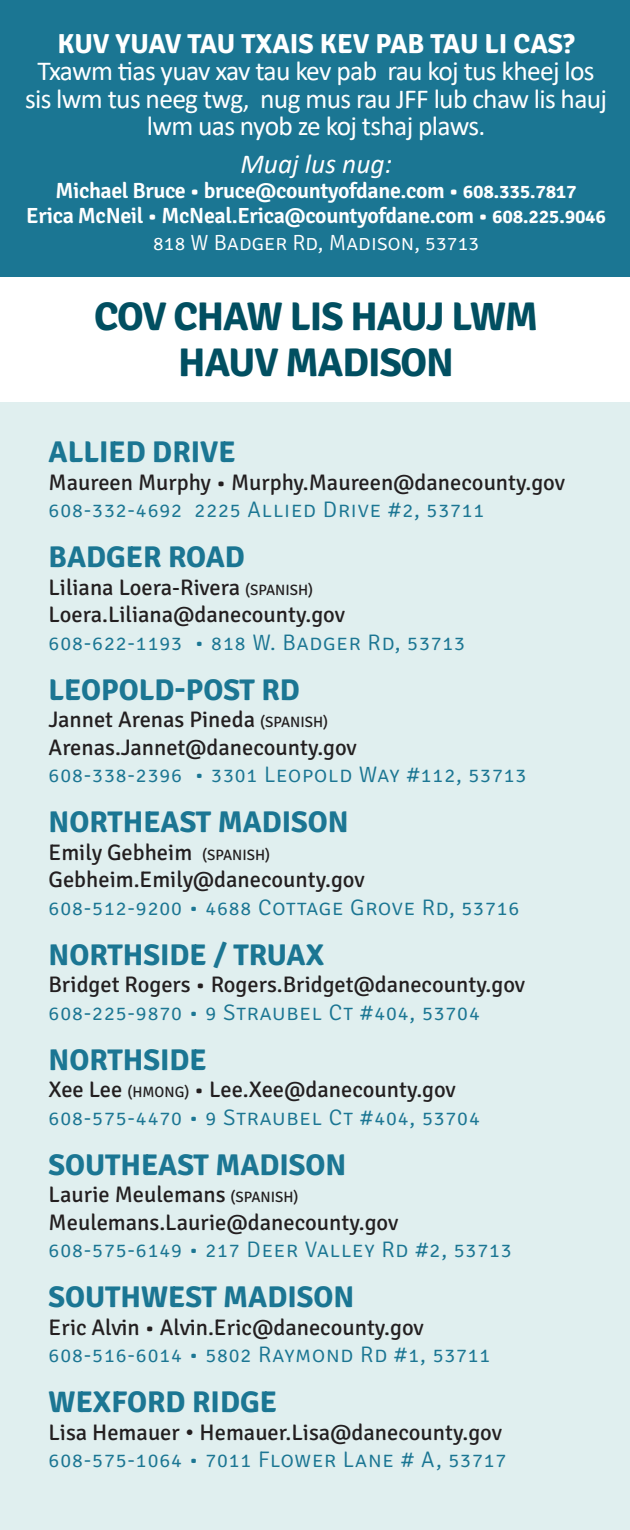
<style>
.page{position:relative;width:630px;height:1530px;background:#fff}
.page>*{position:absolute;margin:0;border:0;box-sizing:border-box;transform-origin:0 0}
.t1{font:700 40px/45.5px "Signika";letter-spacing:-.025em;color:#014f61;text-align:center}
.t2{font:700 30px "Signika";color:#1b7693}
.t3{font:27.5px/27.5px "Calibri";letter-spacing:-.025em;color:#fff;text-align:center}
.t4{font:700 27.5px "Signika";color:#fff}
.t5{font:italic 27.5px "Calibri";color:#fff}
.t6{font:22.5px/27.5px "Signika";color:#231f20}
.t7{font:300 22.5px/27.5px "Signika";letter-spacing:.04em;color:#1b7693}
.t8{font:600 22px/25px "Signika";letter-spacing:-.02em;color:#fff;text-align:center}
.t9{font:300 22px "Signika";letter-spacing:.01em;color:#fff}
.s1{font-size:15px}
.s2{font-weight:400;color:#231f20}
.s3{font-weight:400;font-size:15px;color:#231f20}
.s4{font-family:"Microsoft Sans Serif"}
.s5{font-weight:300;color:#1b7693}
</style>
<div class="page">
<div style="left:0;top:276px;width:630px;height:1254px;background:#e0efef"></div>
<div style="left:0;top:248px;width:630px;height:154px;background:#fff"></div>
<div style="left:0;top:0;width:630px;height:277px;background:#1b7693"></div>
<p class="t4" style="left:57px;top:21px;width:519px">KUV YUAV TAU TXAIS KEV PAB TAU LI CAS?</p>
<p class="t3" style="left:25px;top:57px;width:584px">Txawm tias yuav xav tau kev pab rau koj tus kheej los sis lwm tus neeg twg, nug mus rau JFF lub chaw lis hauj lwm uas nyob ze koj tshaj plaws.</p>
<p class="t5" style="left:240px;top:145px;width:153px">Muaj lus nug:</p>
<p class="t8" style="left:26px;top:176px;width:581px">Michael Bruce • bruce@countyofdane.com • 608.335.7817<br>Erica McNeil • McNeal.Erica@countyofdane.com • 608.225.9046</p>
<p class="t9" style="left:153px;top:227px;width:328px">818 W BADGER RD, MADISON, 53713</p>
<h1 class="t1" style="left:94px;top:290px;width:446px">COV CHAW LIS HAUJ LWM<br>HAUV MADISON</h1>
<h2 class="t2" style="left:49px;top:428px;width:188px">ALLIED DRIVE</h2>
<p class="t6" style="left:49px;top:467px;width:518px">Maureen Murphy • Murphy.Maureen@danecounty.gov</p>
<p class="t7" style="left:49px;top:494px;width:437px">608-332-4692 2225 ALLIED DRIVE #2, 53711</p>
<h2 class="t2" style="left:49px;top:533px;width:198px">BADGER ROAD</h2>
<p class="t6" style="left:49px;top:572px;width:298px">Liliana Loera-Rivera <span class="s1">(SPANISH)<br></span>Loera.Liliana@danecounty.gov</p>
<p class="t7" style="left:49px;top:627px;width:418px">608-622-1193 • 818 W. BADGER RD, 53713</p>
<h2 class="t2" style="left:49px;top:665px;width:253px">LEOPOLD-POST RD</h2>
<p class="t6" style="left:49px;top:704px;width:310px">Jannet Arenas Pineda <span class="s1">(SPANISH)<br></span>Arenas.Jannet@danecounty.gov</p>
<p class="t7" style="left:49px;top:759px;width:479px">608-338-2396 • 3301 LEOPOLD WAY #112, 53713</p>
<h2 class="t2" style="left:49px;top:798px;width:301px">NORTHEAST MADISON</h2>
<p class="t6" style="left:49px;top:837px;width:318px">Emily Gebheim <span class="s1">(SPANISH)<br></span>Gebheim.Emily@danecounty.gov</p>
<p class="t7" style="left:49px;top:892px;width:472px">608-512-9200 • 4688 COTTAGE GROVE RD, 53716</p>
<h2 class="t2" style="left:49px;top:930px;width:277px">NORTHSIDE / TRUAX</h2>
<p class="t6" style="left:49px;top:969px;width:478px">Bridget Rogers • Rogers.Bridget@danecounty.gov</p>
<p class="t7" style="left:49px;top:997px;width:433px">608-225-9870 • 9 STRAUBEL CT #404, 53704</p>
<h2 class="t2" style="left:49px;top:1035px;width:160px">NORTHSIDE</h2>
<p class="t7" style="left:49px;top:1074px;width:433px"><span class="s2">Xee Lee</span> <span class="s3">(HMONG)</span> <span class="s2">• Lee.Xee@danecounty.gov<br></span>608-575-4470 • 9 STRAUBEL CT #404, 53704</p>
<h2 class="t2" style="left:49px;top:1140px;width:299px">SOUTHEAST MADISON</h2>
<p class="t6" style="left:49px;top:1179px;width:351px">Laurie Meulemans <span class="s1">(SPANISH)<br></span>Meulemans.Laurie@danecounty.gov</p>
<p class="t7" style="left:49px;top:1234px;width:465px">608-575-6149 • 217 DEER VALLEY RD #2, 53713</p>
<h2 class="t2" style="left:49px;top:1273px;width:307px">SOUTHWEST MADISON</h2>
<p class="t6" style="left:49px;top:1312px;width:377px">Eric Alvin • Alvin.Eric@danecounty.gov</p>
<p class="t7" style="left:49px;top:1339px;width:443px">608-516-6014 • 5802 RAYMOND RD #1, 53711</p>
<h2 class="t2" style="left:49px;top:1378px;width:230px">WEXFORD RIDGE</h2>
<p class="t6" style="left:49px;top:1417px;width:459px">Lisa Hemauer <span class="s4">•</span> Hemauer.Lisa@danecounty.gov<br><span class="s5">608-575-1064 • 7011 FLOWER LANE # A, 53717</span></p>
</div>
